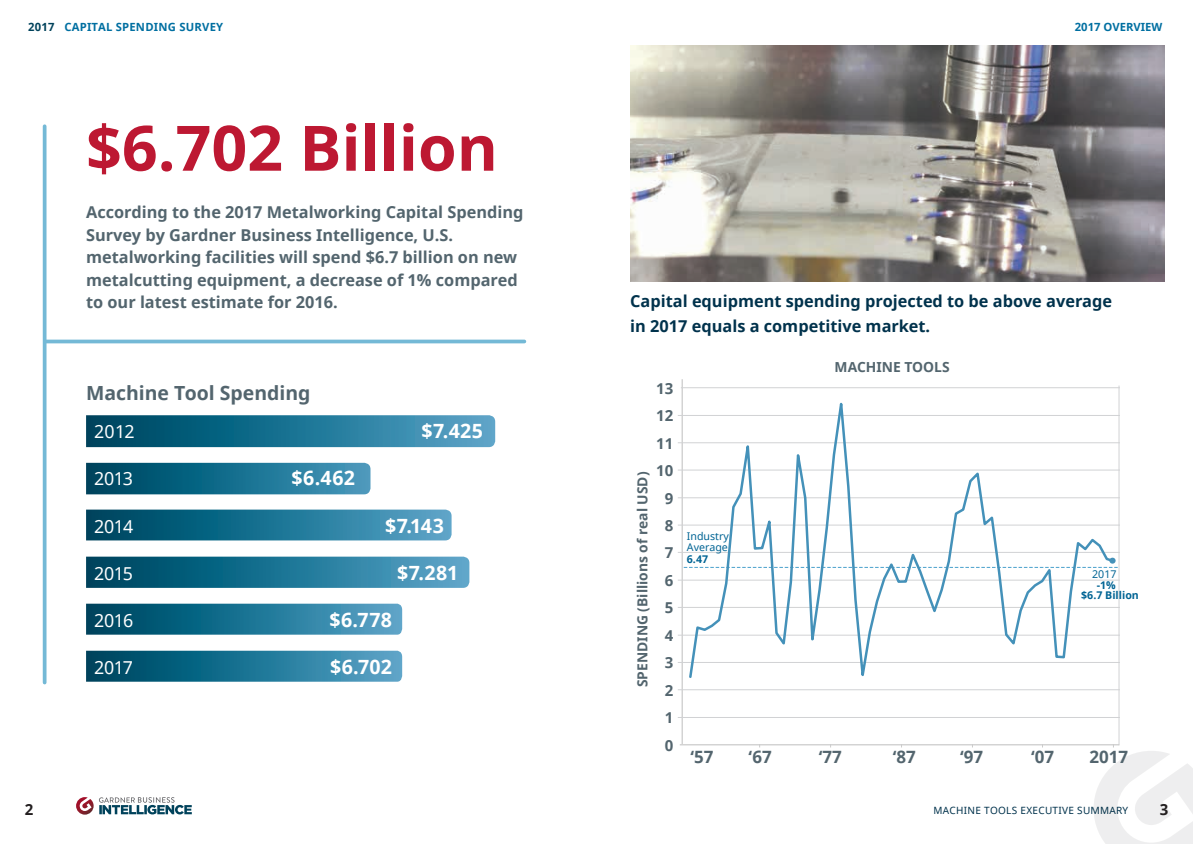
<style>
.page{position:relative;width:1193px;height:844px;background:#fff}
.page>*{position:absolute;margin:0;border:0;box-sizing:border-box;transform-origin:0 0}
.t1{font:700 62.62px "Noto Sans";color:#bd1832}
.t2{font:700 19.62px "Noto Sans";letter-spacing:.015em;color:#fff}
.t3{font:700 19.5px "Noto Sans";color:#53656e}
.t4{font:17.75px "Noto Sans";letter-spacing:-.02em;color:#fff}
.t5{font:700 17px "Noto Sans";color:#53656e}
.t6{font:700 16.38px/22.5px "Noto Sans";color:#53656e}
.t7{font:700 16.38px/25px "Noto Sans";color:#00324c}
.t8{font:700 15px/27.5px "Noto Sans";color:#53656e;text-align:center}
.t9{font:700 15px "Noto Sans";color:#231f20}
.t10{font:700 13.88px "Noto Sans";color:#53656e}
.t11{font:700 11.25px "Noto Sans";letter-spacing:.02em;color:#006fa1}
.t12{font:700 11.25px "Noto Sans";color:#006fa1}
.t13{font:10.62px/11.2px "Noto Sans";color:#006494}
.t14{font:700 10.62px/9.8px "Noto Sans";color:#006494}
.t15{font:10px "Noto Sans";letter-spacing:.03em;color:#00324c}
.s1{color:#00425b}
</style>
<div class="page">
<svg style="left:76px;top:797px;width:116px;height:17px"></svg>
<svg style="left:86px;top:415px;width:409px;height:32px;background:#227493"></svg>
<svg style="left:86px;top:463px;width:284px;height:31px;background:#196d8c"></svg>
<svg style="left:86px;top:556px;width:383px;height:32px;background:#267796"></svg>
<svg style="left:86px;top:604px;width:316px;height:30px;background:#207392"></svg>
<svg style="left:86px;top:651px;width:316px;height:31px;background:#227493"></svg>
<svg style="left:86px;top:509px;width:365px;height:31px;background:#247694"></svg>
<hr style="left:46px;top:340px;width:478px;height:3px;background:#74b9d6">
<svg style="left:43px;top:126px;width:4px;height:556px;background:#84c1da"></svg>
<hr style="left:681px;top:380px;width:2px;height:363px;background:#cbcbcb">
<svg style="left:1093px;top:745px;width:99px;height:99px"></svg>
<hr style="left:1118px;top:386px;width:1px;height:359px;background:#d1d2d4">
<hr style="left:680px;top:744px;width:438px;height:1px;background:#cbcbcb">
<hr style="left:678px;top:717px;width:441px;height:1px;background:#d1d2d4">
<hr style="left:678px;top:689px;width:441px;height:1px;background:#d1d2d4">
<hr style="left:678px;top:662px;width:441px;height:1px;background:#d1d2d4">
<hr style="left:678px;top:635px;width:441px;height:1px;background:#d1d2d4">
<hr style="left:678px;top:607px;width:441px;height:1px;background:#d1d2d4">
<hr style="left:678px;top:580px;width:441px;height:1px;background:#d1d2d4">
<hr style="left:678px;top:552px;width:441px;height:1px;background:#d1d2d4">
<hr style="left:678px;top:525px;width:441px;height:1px;background:#d1d2d4">
<hr style="left:678px;top:497px;width:441px;height:1px;background:#d1d2d4">
<hr style="left:678px;top:470px;width:441px;height:1px;background:#d1d2d4">
<hr style="left:678px;top:442px;width:441px;height:1px;background:#d1d2d4">
<hr style="left:678px;top:415px;width:441px;height:1px;background:#d1d2d4">
<hr style="left:681px;top:387px;width:438px;height:1px;background:#d1d2d4">
<svg style="left:687px;top:388px;width:428px;height:303px"></svg>
<img style="left:630px;top:45px;width:534px;height:236px">
<p class="t11" style="left:28px;top:19px;width:197px"><span class="s1">2017</span> CAPITAL SPENDING SURVEY</p>
<h1 class="t1" style="left:86px;top:104px;width:413px">$6.702 Billion</h1>
<p class="t6" style="left:86px;top:201px;width:439px">According to the 2017 Metalworking Capital Spending Survey by Gardner Business Intelligence, U.S. metalworking facilities will spend $6.7 billion on new metalcutting equipment, a decrease of 1% compared to our latest estimate for 2016.</p>
<p class="t3" style="left:86px;top:379px;width:226px">Machine Tool Spending</p>
<p class="t4" style="left:94px;top:420px;width:42px">2012</p>
<p class="t2" style="left:421px;top:417px;width:63px">$7.425</p>
<p class="t4" style="left:94px;top:466px;width:40px">2013</p>
<p class="t2" style="left:292px;top:464px;width:65px">$6.462</p>
<p class="t4" style="left:94px;top:514px;width:41px">2014</p>
<p class="t2" style="left:385px;top:511px;width:60px">$7.143</p>
<p class="t4" style="left:94px;top:561px;width:41px">2015</p>
<p class="t2" style="left:397px;top:559px;width:63px">$7.281</p>
<p class="t4" style="left:94px;top:608px;width:41px">2016</p>
<p class="t2" style="left:329px;top:606px;width:64px">$6.778</p>
<p class="t4" style="left:94px;top:655px;width:40px">2017</p>
<p class="t2" style="left:330px;top:653px;width:63px">$6.702</p>
<p class="t12" style="left:1074px;top:19px;width:89px">2017 OVERVIEW</p>
<p class="t7" style="left:630px;top:288px;width:483px">Capital equipment spending projected to be above average in 2017 equals a competitive market.</p>
<p class="t8" style="left:656px;top:374px;width:19px">13<br>12<br>11<br>10<br>9<br>8<br>7<br>6<br>5<br>4<br>3<br>2<br>1<br>0</p>
<p class="t10" style="left:632px;top:687px;width:217px;rotate:-90deg">SPENDING (Billions of real USD)</p>
<p class="t13" style="left:687px;top:530px;width:44px">Industry<br>Average</p>
<p class="t14" style="left:687px;top:554px;width:23px">6.47</p>
<p class="t5" style="left:690px;top:745px;width:25px">‘57</p>
<p class="t10" style="left:834px;top:357px;width:117px">MACHINE TOOLS</p>
<p class="t13" style="left:1092px;top:568px;width:26px">2017</p>
<p class="t14" style="left:1081px;top:580px;width:59px;text-indent:15px">-1% $6.7 Billion</p>
<p class="t5" style="left:748px;top:745px;width:25px">‘67</p>
<p class="t5" style="left:819px;top:745px;width:25px">‘77</p>
<p class="t5" style="left:892px;top:745px;width:25px">‘87</p>
<p class="t5" style="left:960px;top:745px;width:25px">‘97</p>
<p class="t5" style="left:1031px;top:745px;width:25px">‘07</p>
<p class="t5" style="left:1089px;top:745px;width:40px">2017</p>
<p class="t9" style="left:25px;top:799px;width:10px">2</p>
<p class="t15" style="left:933px;top:803px;width:196px">MACHINE TOOLS EXECUTIVE SUMMARY</p>
<p class="t9" style="left:1159px;top:799px;width:10px">3</p>
</div>
